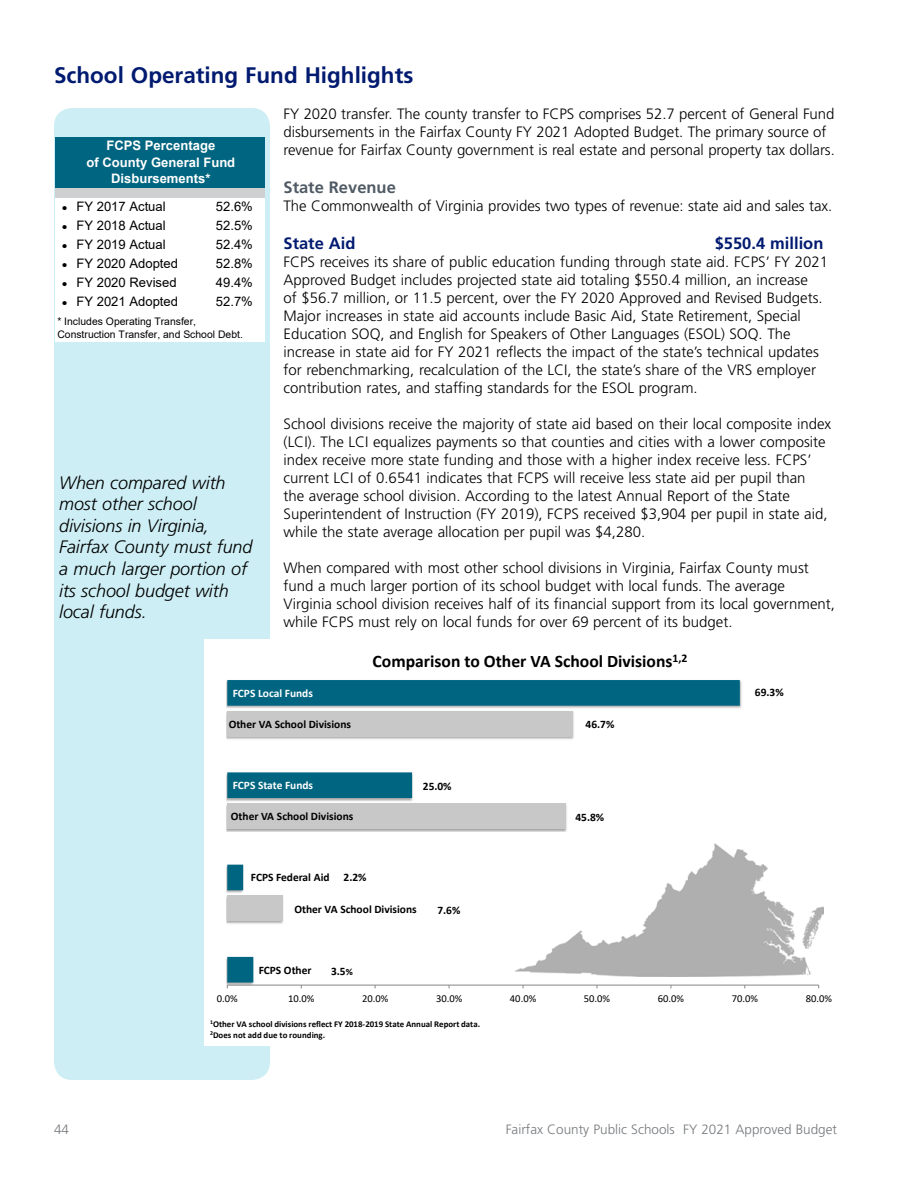
<style>
.page{position:relative;width:918px;height:1188px;background:#fff}
.page>*{position:absolute;margin:0;border:0;box-sizing:border-box;transform-origin:0 0}
.t1{font:700 22.5px "Frutiger LT Std";color:#001a70}
.t2{font:italic 300 18px/21.6px "Frutiger LT Std";letter-spacing:-.005em;color:#000}
.t3{font:700 17.55px "Calibri";color:#000}
.t4{font:700 16.5px "Frutiger LT Std";color:#001a70}
.Subhead_in_TOC{font:700 16.5px "Frutiger LT Std";color:#505a64}
.Program_Text{font:300 15px/18px "Frutiger LT Std";color:#000}
.t5{font:300 13.5px "Frutiger LT Std";color:#75787b}
.t6{font:13.05px "Arial";color:#000}
.t7{font:700 13.05px/16.5px "Arial";color:#fff;text-align:center}
.t8{font:700 11.4px "Calibri";color:#000}
.t9{font:700 11.4px "Calibri";color:#fff}
.t10{font:10.5px "Calibri";color:#000}
.t11{font:10.35px/13.2px "Arial";color:#000}
.t12{font:700 8.85px/10.6px "Calibri";color:#000}
.s1{font-weight:700;font-size:14.25px}
.s2{font-size:9.75px}
</style>
<div class="page">
<div style="left:54px;top:108px;width:216px;height:972px;background:#cdeef4;border-radius:18px"></div>
<div style="left:204px;top:639px;width:633px;height:401px;background:#fff"></div>
<svg style="left:227px;top:680px;width:513px;height:303px"></svg>
<hr style="left:227px;top:985px;width:592px;height:1px;background:#868686">
<div style="left:337px;top:867px;width:53px;height:20px;background:#fff"></div>
<img style="left:516px;top:844px;width:308px;height:132px">
<div style="left:204px;top:1015px;width:328px;height:30px;background:#fff"></div>
<div style="left:56px;top:138px;width:209px;height:50px;background:#006580"></div>
<div style="left:56px;top:188px;width:209px;height:10px;background:#ced0d1"></div>
<div style="left:56px;top:198px;width:209px;height:144px;background:#fff"></div>
<h1 class="t1" style="left:54px;top:62px;width:361px">School Operating Fund Highlights</h1>
<p class="Program_Text" style="left:284px;top:105px;width:553px">FY 2020 transfer. The county transfer to FCPS comprises 52.7 percent of General Fund disbursements in the Fairfax County FY 2021 Adopted Budget. The primary source of revenue for Fairfax County government is real estate and personal property tax dollars.</p>
<h2 class="Subhead_in_TOC" style="left:284px;top:178px;width:114px">State Revenue</h2>
<p class="Program_Text" style="left:284px;top:197px;width:550px">The Commonwealth of Virginia provides two types of revenue: state aid and sales tax.</p>
<p class="t4" style="left:284px;top:233px;width:73px">State Aid</p>
<p class="t4" style="left:715px;top:233px;width:110px">$550.4 million</p>
<p class="Program_Text" style="left:284px;top:253px;width:546px">FCPS receives its share of public education funding through state aid. FCPS’ FY 2021<br>Approved Budget includes projected state aid totaling $550.4 million, an increase<br>of $56.7 million, or 11.5 percent, over the FY 2020 Approved and Revised Budgets.<br>Major increases in state aid accounts include Basic Aid, State Retirement, Special Education SOQ, and English for Speakers of Other Languages (ESOL) SOQ. The increase in state aid for FY 2021 reflects the impact of the state’s technical updates for rebenchmarking, recalculation of the LCI, the state’s share of the VRS employer contribution rates, and staffing standards for the ESOL program.</p>
<p class="Program_Text" style="left:284px;top:415px;width:549px">School divisions receive the majority of state aid based on their local composite index (LCI). The LCI equalizes payments so that counties and cities with a lower composite index receive more state funding and those with a higher index receive less. FCPS’ current LCI of 0.6541 indicates that FCPS will receive less state aid per pupil than<br>the average school division. According to the latest Annual Report of the State Superintendent of Instruction (FY 2019), FCPS received $3,904 per pupil in state aid, while the state average allocation per pupil was $4,280.</p>
<p class="Program_Text" style="left:284px;top:559px;width:553px">When compared with most other school divisions in Virginia, Fairfax County must fund a much larger portion of its school budget with local funds. The average Virginia school division receives half of its financial support from its local government, while FCPS must rely on local funds for over 69 percent of its budget.</p>
<p class="t7" style="left:87px;top:137px;width:150px">FCPS Percentage<br>of County General Fund<br>Disbursements*</p>
<p class="t6" style="left:62px;top:197px;width:105px"><span class="s1">•</span> FY 2017 Actual</p>
<p class="t6" style="left:216px;top:197px;width:39px">52.6%</p>
<p class="t6" style="left:62px;top:217px;width:105px"><span class="s1">•</span> FY 2018 Actual</p>
<p class="t6" style="left:216px;top:217px;width:39px">52.5%</p>
<p class="t6" style="left:62px;top:236px;width:105px"><span class="s1">•</span> FY 2019 Actual</p>
<p class="t6" style="left:216px;top:236px;width:39px">52.4%</p>
<p class="t6" style="left:62px;top:255px;width:117px"><span class="s1">•</span> FY 2020 Adopted</p>
<p class="t6" style="left:216px;top:255px;width:39px">52.8%</p>
<p class="t6" style="left:62px;top:274px;width:116px"><span class="s1">•</span> FY 2020 Revised</p>
<p class="t6" style="left:216px;top:274px;width:39px">49.4%</p>
<p class="t6" style="left:62px;top:293px;width:117px"><span class="s1">•</span> FY 2021 Adopted</p>
<p class="t6" style="left:216px;top:293px;width:39px">52.7%</p>
<p class="t11" style="left:57px;top:314px;width:187px">* Includes Operating Transfer,<br>Construction Transfer, and School Debt.</p>
<p class="t2" style="left:59px;top:472px;width:195px">When compared with most other school divisions in Virginia,<br>Fairfax County must fund a much larger portion of its school budget with local funds.</p>
<p class="t9" style="left:233px;top:685px;width:82px">FCPS Local Funds</p>
<p class="t8" style="left:229px;top:716px;width:124px">Other VA School Divisions</p>
<p class="t3" style="left:373px;top:649px;width:316px">Comparison to Other VA School Divisions<sup>1,2</sup></p>
<p class="t8" style="left:586px;top:716px;width:30px">46.7%</p>
<p class="t9" style="left:233px;top:777px;width:82px">FCPS State Funds</p>
<p class="t8" style="left:231px;top:808px;width:124px">Other VA School Divisions</p>
<p class="t8" style="left:423px;top:778px;width:30px">25.0%</p>
<p class="t8" style="left:575px;top:810px;width:30px">45.8%</p>
<p class="t8" style="left:251px;top:869px;width:80px">FCPS Federal Aid</p>
<p class="t8" style="left:344px;top:870px;width:24px">2.2%</p>
<p class="t8" style="left:294px;top:901px;width:124px">Other VA School Divisions</p>
<p class="t8" style="left:259px;top:962px;width:54px">FCPS Other</p>
<p class="t8" style="left:331px;top:963px;width:23px">3.5<span class="s2">%</span></p>
<p class="t8" style="left:437px;top:902px;width:24px">7.6%</p>
<p class="t8" style="left:755px;top:684px;width:30px">69.3%</p>
<p class="t10" style="left:217px;top:991px;width:22px">0.0%</p>
<p class="t10" style="left:288px;top:991px;width:28px">10.0%</p>
<p class="t10" style="left:362px;top:991px;width:28px">20.0%</p>
<p class="t10" style="left:436px;top:991px;width:28px">30.0%</p>
<p class="t10" style="left:510px;top:991px;width:28px">40.0%</p>
<p class="t10" style="left:584px;top:991px;width:28px">50.0%</p>
<p class="t10" style="left:658px;top:991px;width:28px">60.0%</p>
<p class="t10" style="left:732px;top:991px;width:28px">70.0%</p>
<p class="t10" style="left:806px;top:991px;width:28px">80.0%</p>
<p class="t12" style="left:210px;top:1018px;width:272px"><sup>1</sup>Other VA school divisions reflect FY 2018‐2019 State Annual Report data.<br><sup>2</sup>Does not add due to rounding.</p>
<p class="t5" style="left:54px;top:1122px;width:17px">44</p>
<p class="t5" style="left:506px;top:1122px;width:333px">Fairfax County Public Schools FY 2021 Approved Budget</p>
</div>
